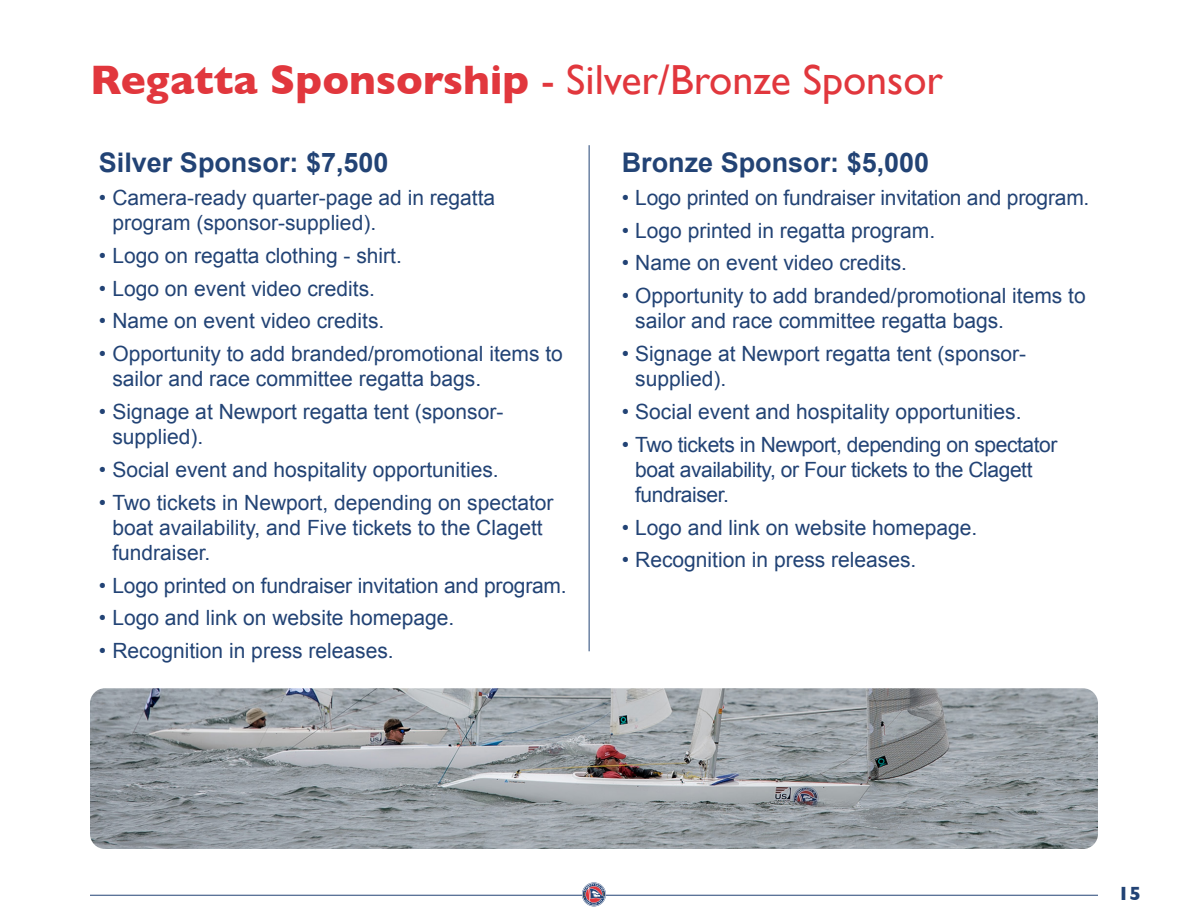
<style>
.page{position:relative;width:1188px;height:918px;background:#fff}
.page>*{position:absolute;margin:0;border:0;box-sizing:border-box;transform-origin:0 0}
.Headings{font:42px "Gill Sans";color:#e1373d}
.Bullet_Points{font:700 27px "Arial";color:#224375}
.t1{font:21px/25.2px "Arial";color:#224375}
.t2{font:21px/25.2px "Arial";letter-spacing:-.02em;color:#224375}
.t3{font:700 19.5px "Gill Sans";color:#224375}
.s1{font-weight:700}
</style>
<div class="page">
<hr style="left:90px;top:895px;width:1008px;height:1px;background:#224375">
<svg style="left:582px;top:882px;width:24px;height:24px"></svg>
<img style="left:90px;top:688px;width:1008px;height:161px">
<hr style="left:589px;top:145px;width:1px;height:506px;background:#224375">
<p class="Headings" style="left:90px;top:55px;width:855px"><span class="s1">Regatta Sponsorship</span> - Silver/Bronze Sponsor</p>
<p class="Bullet_Points" style="left:99px;top:145px;width:291px">Silver Sponsor: $7,500</p>
<p class="t1" style="left:112px;top:185px;width:384px;text-indent:-14px">• Camera-ready quarter-page ad in regatta program (sponsor-supplied).</p>
<p class="t1" style="left:99px;top:243px;width:304px">• Logo on regatta clothing - shirt.</p>
<p class="t1" style="left:99px;top:276px;width:278px">• Logo on event video credits.</p>
<p class="t1" style="left:99px;top:309px;width:287px">• Name on event video credits.</p>
<p class="t1" style="left:112px;top:341px;width:452px;text-indent:-14px">• Opportunity to add branded/promotional items to sailor and race committee regatta bags.</p>
<p class="t1" style="left:112px;top:399px;width:393px;text-indent:-14px">• Signage at Newport regatta tent (sponsor&shy;supplied).</p>
<p class="t1" style="left:99px;top:457px;width:401px">• Social event and hospitality opportunities.</p>
<p class="t1" style="left:112px;top:490px;width:443px;text-indent:-14px">• Two tickets in Newport, depending on spectator boat availability, and Five tickets to the Clagett fundraiser.</p>
<p class="t1" style="left:99px;top:573px;width:469px">• Logo printed on fundraiser invitation and program.</p>
<p class="t1" style="left:99px;top:606px;width:357px">• Logo and link on website homepage.</p>
<p class="t1" style="left:99px;top:638px;width:296px">• Recognition in press releases.</p>
<p class="Bullet_Points" style="left:622px;top:145px;width:309px">Bronze Sponsor: $5,000</p>
<p class="t1" style="left:622px;top:185px;width:469px">• Logo printed on fundraiser invitation and program.</p>
<p class="t1" style="left:622px;top:218px;width:315px">• Logo printed in regatta program.</p>
<p class="t1" style="left:622px;top:251px;width:287px">• Name on event video credits.</p>
<p class="t1" style="left:635px;top:283px;width:452px;text-indent:-14px">• Opportunity to add branded/promotional items to sailor and race committee regatta bags.</p>
<p class="t1" style="left:635px;top:341px;width:393px;text-indent:-14px">• Signage at Newport regatta tent (sponsor&shy;supplied).</p>
<p class="t1" style="left:622px;top:399px;width:401px">• Social event and hospitality opportunities.</p>
<p class="t2" style="left:635px;top:432px;width:424px;text-indent:-14px">• Two tickets in Newport, depending on spectator boat availability, or Four tickets to the Clagett fundraiser.</p>
<p class="t1" style="left:622px;top:515px;width:357px">• Logo and link on website homepage.</p>
<p class="t1" style="left:622px;top:548px;width:296px">• Recognition in press releases.</p>
<p class="t3" style="left:1118px;top:878px;width:25px">15</p>
</div>
